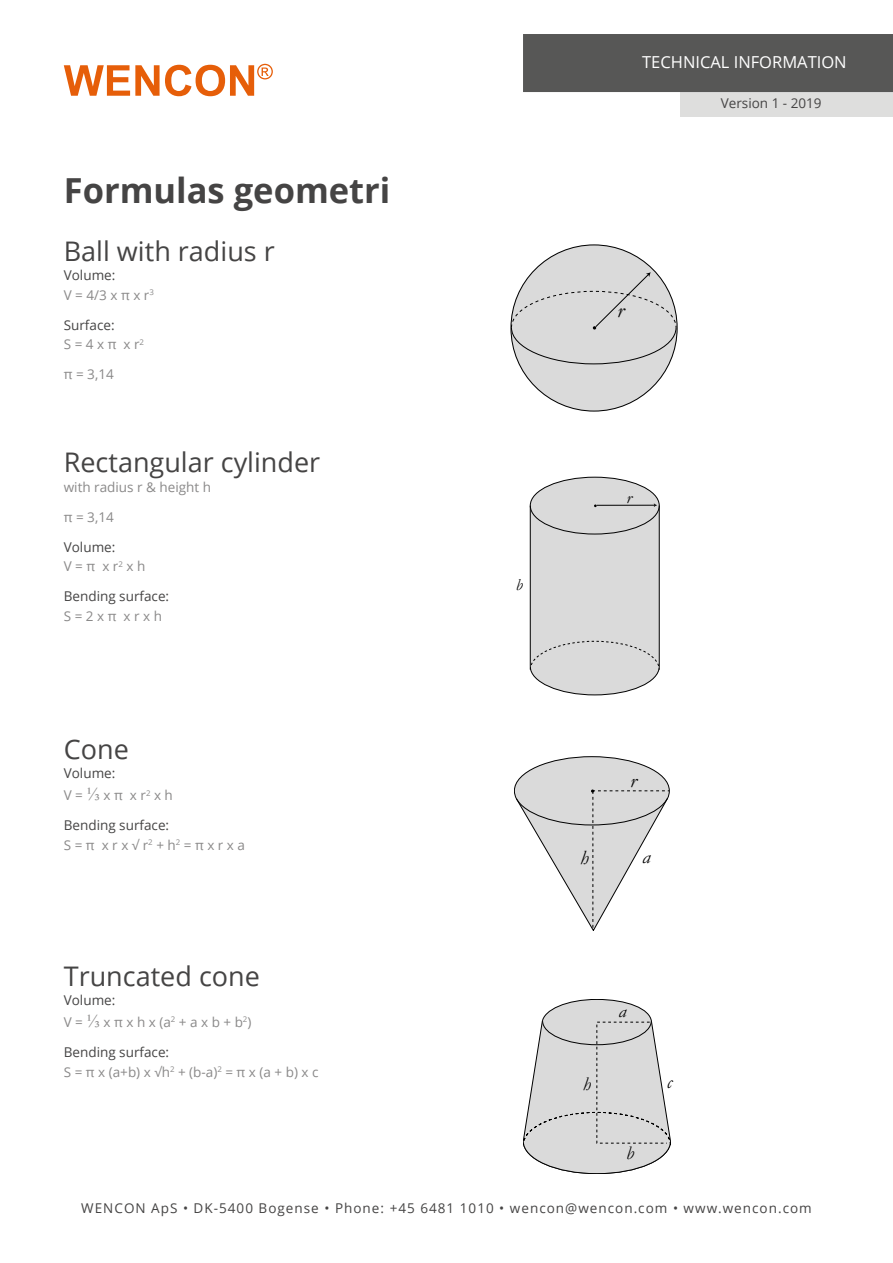
<style>
.page{position:relative;width:893px;height:1263px;background:#fff}
.page>*{position:absolute;margin:0;border:0;box-sizing:border-box;transform-origin:0 0}
.t1{font:700 34.5px "Open Sans";color:#454444}
.t2{font:27px "Open Sans";color:#454444}
.t3{font:italic 21.6px "Garamond";color:#000}
.t4{font:italic 20.4px "Garamond";color:#000}
.t5{font:italic 19.35px "Garamond";color:#000}
.t6{font:italic 16.95px "Garamond";color:#000}
.t7{font:16.5px "Open Sans";color:#fff}
.t8{font:13.5px/19.5px "Open Sans";color:#8a8989}
.t9{font:13.5px/19.5px "Open Sans";letter-spacing:.075em;color:#454444}
.t10{font:13.5px/19.5px "Open Sans";color:#454444}
.s1{color:#454444}
.s2{color:#8a8989}
.s3{font-family:"Times New Roman";font-size:18px}
</style>
<div class="page">
<svg style="left:64px;top:64px;width:209px;height:32px"></svg>
<div style="left:523px;top:34px;width:370px;height:58px;background:#575756"></div>
<div style="left:680px;top:91px;width:213px;height:25px;background:#dededd"></div>
<svg style="left:530px;top:477px;width:129px;height:218px"></svg>
<svg style="left:523px;top:999px;width:148px;height:175px"></svg>
<div style="left:511px;top:245px;width:166px;height:166px;background:#dadada;border-radius:50%"></div>
<svg style="left:511px;top:272px;width:166px;height:92px"></svg>
<svg style="left:514px;top:756px;width:156px;height:175px"></svg>
<h1 class="t1" style="left:64px;top:166px;width:328px">Formulas geometri</h1>
<h2 class="t2" style="left:64px;top:232px;width:213px">Ball with radius r</h2>
<p class="t8" style="left:64px;top:265px;width:92px"><span class="s1">Volume:<br></span>V = 4/3 x π x r<sup>3</sup></p>
<p class="t10" style="left:64px;top:315px;width:82px">Surface:<br><span class="s2">S = 4 x π x r</span><sup>2</sup></p>
<p class="t8" style="left:64px;top:364px;width:51px">π = 3,14</p>
<h2 class="t2" style="left:64px;top:444px;width:258px">Rectangular cylinder</h2>
<p class="t8" style="left:64px;top:476px;width:149px">with radius r &amp; height h</p>
<p class="t8" style="left:64px;top:507px;width:51px">π = 3,14</p>
<p class="t9" style="left:64px;top:537px;width:83px">Volume:<br><span class="s2">V = π x r</span><sup>2</sup> <span class="s2">x h</span></p>
<p class="t10" style="left:64px;top:586px;width:107px">Bending surface:</p>
<p class="t8" style="left:64px;top:606px;width:100px">S = 2 x π x r x h</p>
<h2 class="t2" style="left:64px;top:730px;width:67px">Cone</h2>
<p class="t8" style="left:64px;top:762px;width:111px;line-height:21.6px"><span class="s1">Volume:<br></span>V = <span class="s3">⅓</span> x π x r<sup>2</sup> x h</p>
<p class="t8" style="left:64px;top:815px;width:183px"><span class="s1">Bending surface:<br></span>S = π x r x √ r<sup>2</sup> + h<sup>2</sup> = π x r x a</p>
<h2 class="t2" style="left:64px;top:957px;width:198px">Truncated cone</h2>
<p class="t8" style="left:64px;top:989px;width:189px;line-height:21.6px"><span class="s1">Volume:<br></span>V = <span class="s3">⅓</span> x π x h x (a<sup>2</sup> + a x b + b<sup>2</sup>)</p>
<p class="t8" style="left:64px;top:1042px;width:256px"><span class="s1">Bending surface:<br></span>S = π x (a+b) x √h<sup>2</sup> + (b-a)<sup>2</sup> = π x (a + b) x c</p>
<p class="t7" style="left:642px;top:51px;width:206px">TECHNICAL INFORMATION</p>
<p class="t10" style="left:721px;top:93px;width:102px">Version 1 - 2019</p>
<p class="t6" style="left:516px;top:573px;width:8px">b</p>
<h3 class="t3" style="left:617px;top:296px;width:8px">r</h3>
<p class="t6" style="left:627px;top:486px;width:7px">r</p>
<h3 class="t4" style="left:630px;top:767px;width:8px">r</h3>
<h3 class="t4" style="left:580px;top:843px;width:10px">h</h3>
<h3 class="t4" style="left:642px;top:842px;width:10px">a</h3>
<h3 class="t5" style="left:583px;top:1071px;width:10px">h</h3>
<h3 class="t5" style="left:618px;top:998px;width:9px">a</h3>
<h3 class="t5" style="left:626px;top:1139px;width:9px">b</h3>
<h3 class="t5" style="left:667px;top:1069px;width:7px">c</h3>
<p class="t9" style="left:81px;top:1198px;width:732px">WENCON ApS • DK-5400 Bogense • Phone: +45 6481 1010 • wencon@wencon.com • www.wencon.com</p>
</div>
